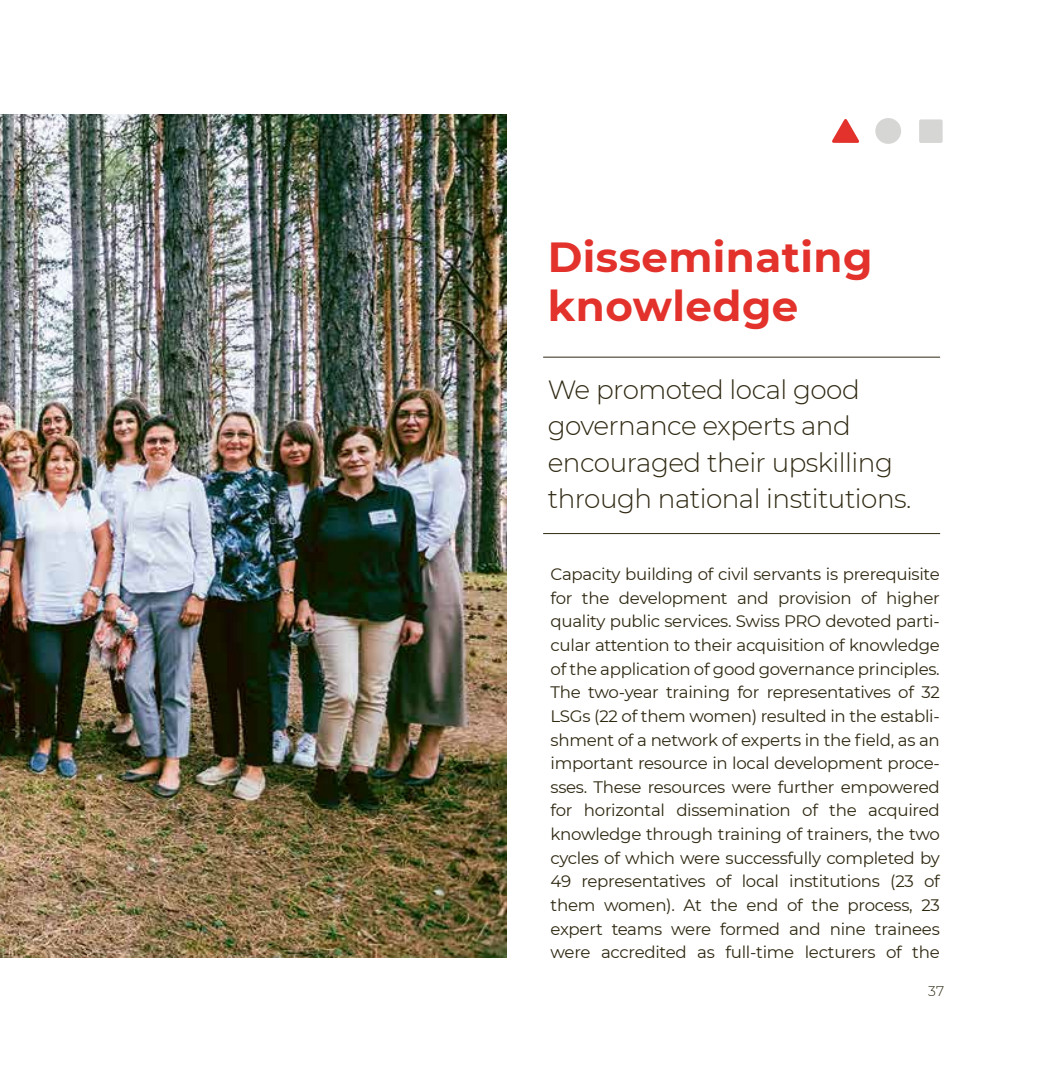
<style>
.page{position:relative;width:1057px;height:1072px;background:#fff}
.page>*{position:absolute;margin:0;border:0;box-sizing:border-box;transform-origin:0 0}
.t1{font:700 42px/49px "Montserrat";letter-spacing:.01em;color:#e2322b}
.t2{font:300 26.25px/36.2px "Montserrat";letter-spacing:-.02em;color:#2f2912}
.t3{font:16.62px/23.6px "Montserrat";letter-spacing:-.02em;color:#2f2912;text-align:justify}
.t4{font:300 14px "Montserrat";color:#2f2912}
</style>
<div class="page">
<hr style="left:543px;top:357px;width:397px;height:1px;background:#2f2912">
<hr style="left:543px;top:533px;width:397px;height:1px;background:#2f2912">
<div style="left:875px;top:118px;width:26px;height:26px;background:#d6d6d5;border-radius:50%"></div>
<div style="left:919px;top:119px;width:23px;height:24px;background:#d6d6d5;border-radius:2px"></div>
<svg style="left:832px;top:119px;width:27px;height:24px"></svg>
<img style="left:0;top:114px;width:506px;height:843px">
<h1 class="t1" style="left:548px;top:231px;width:326px">Disseminating knowledge</h1>
<h2 class="t2" style="left:548px;top:370px;width:365px">We promoted local good governance experts and encouraged their upskilling through national institutions.</h2>
<p class="t3" style="left:550px;top:562px;width:391px">Capacity building of civil servants is prerequisite for the development and provision of higher quality public services. Swiss PRO devoted parti&shy;cular attention to their acquisition of knowledge of the application of good governance principles.<br>The two-year training for representatives of 32<br>LSGs (22 of them women) resulted in the establi&shy;shment of a network of experts in the field, as an important resource in local development proce&shy;sses. These resources were further empowered for horizontal dissemination of the acquired knowledge through training of trainers, the two cycles of which were successfully completed by 49 representatives of local institutions (23 of them women). At the end of the process, 23 expert teams were formed and nine trainees were accredited as full-time lecturers of the</p>
<p class="t4" style="left:928px;top:981px;width:18px">37</p>
</div>
